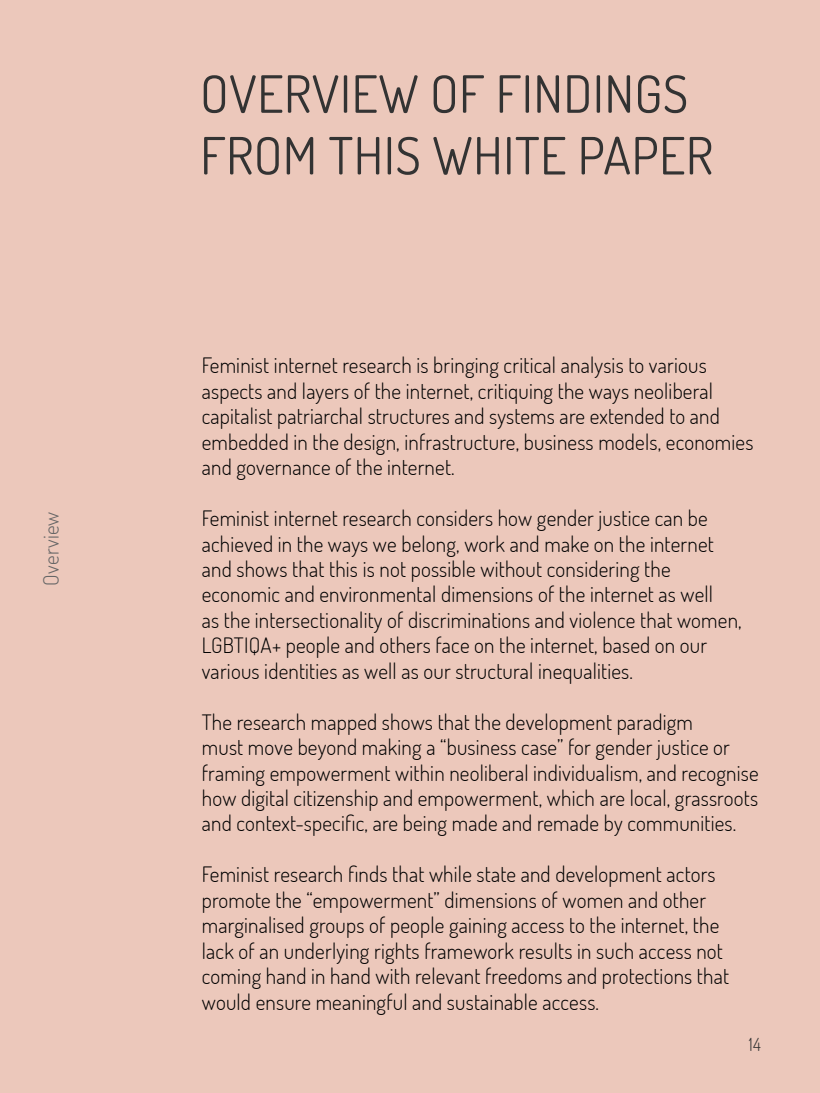
<style>
.page{position:relative;width:820px;height:1093px;background:#fff}
.page>*{position:absolute;margin:0;border:0;box-sizing:border-box;transform-origin:0 0}
.t1{font:51.4px/61.7px "Dosis";letter-spacing:.01em;color:#333}
.t2{font:300 21.2px/25.4px "Dosis";letter-spacing:.01em;color:#000}
.t3{font:300 21.2px "Dosis";letter-spacing:.01em;color:#666}
.t4{font:300 18px "Dosis";color:#333}
</style>
<div class="page">
<div style="left:0;top:0;width:819px;height:1093px;background:#ecc8bb"></div>
<p class="t3" style="left:37px;top:586px;width:76px;rotate:-90deg">Overview</p>
<h1 class="t1" style="left:200px;top:62px;width:514px">OVERVIEW OF FINDINGS<br>FROM THIS WHITE PAPER</h1>
<p class="t2" style="left:202px;top:352px;width:553px">Feminist internet research is bringing critical analysis to various aspects and layers of the internet, critiquing the ways neoliberal capitalist patriarchal structures and systems are extended to and embedded in the design, infrastructure, business models, economies and governance of the internet.</p>
<p class="t2" style="left:202px;top:505px;width:541px">Feminist internet research considers how gender justice can be achieved in the ways we belong, work and make on the internet and shows that this is not possible without considering the economic and environmental dimensions of the internet as well<br>as the intersectionality of discriminations and violence that women, LGBTIQA+ people and others face on the internet, based on our various identities as well as our structural inequalities.</p>
<p class="t2" style="left:202px;top:708px;width:558px">The research mapped shows that the development paradigm<br>must move beyond making a “business case” for gender justice or framing empowerment within neoliberal individualism, and recognise how digital citizenship and empowerment, which are local, grassroots and context-specific, are being made and remade by communities.</p>
<p class="t2" style="left:202px;top:861px;width:528px">Feminist research finds that while state and development actors promote the “empowerment” dimensions of women and other marginalised groups of people gaining access to the internet, the lack of an underlying rights framework results in such access not coming hand in hand with relevant freedoms and protections that would ensure meaningful and sustainable access.</p>
<p class="t4" style="left:748px;top:1033px;width:13px">14</p>
</div>
